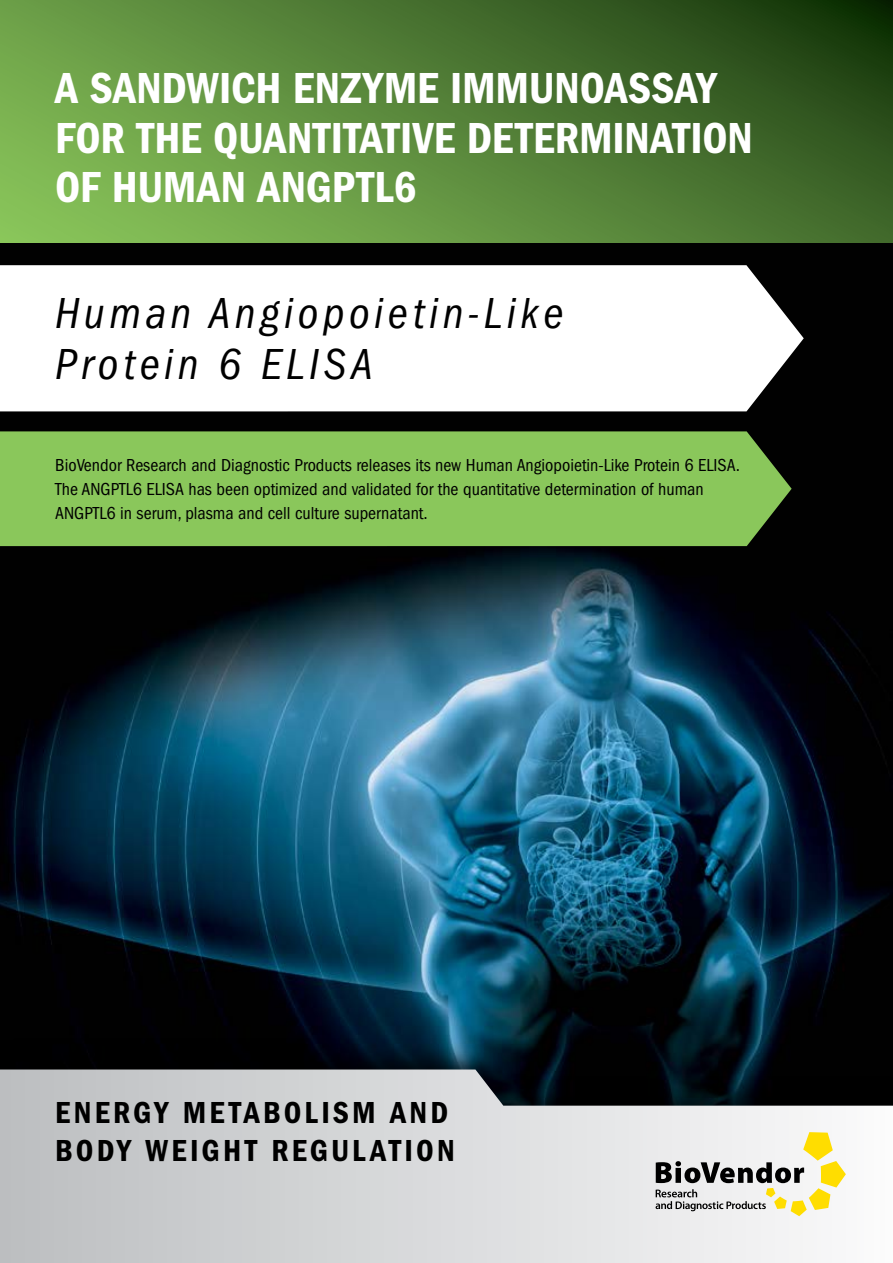
<style>
.page{position:relative;width:893px;height:1263px;background:#fff}
.page>*{position:absolute;margin:0;border:0;box-sizing:border-box;transform-origin:0 0}
.t1{font:45px/49.5px "ITC Franklin Gothic Std Dm Cd";letter-spacing:-.005em;color:#fff}
.t2{font:italic condensed 45px/51px "ITC Franklin Gothic Std";letter-spacing:.1em;color:#000}
.t3{font:31.5px/37.8px "ITC Franklin Gothic Std Dm Cd";letter-spacing:.1em;color:#000}
.t4{font:condensed 18px/24px "ITC Franklin Gothic Std";color:#000}
</style>
<div class="page">
<img style="left:0;top:242px;width:893px;height:796px">
<div style="left:0;top:1038px;width:893px;height:225px;background:#000;opacity:.8"></div>
<svg style="left:0;top:1069px;width:893px;height:194px;background:#c2c4c5"></svg>
<svg style="left:0;top:0;width:893px;height:242px;background:#558238"></svg>
<div style="left:0;top:431px;width:792px;height:115px;background:#8ac75b"></div>
<svg style="left:0;top:265px;width:804px;height:146px"></svg>
<svg style="left:656px;top:1132px;width:190px;height:84px"></svg>
<h1 class="t1" style="left:55px;top:64px;width:699px">A SANDWICH ENZYME IMMUNOASSAY<br>FOR THE QUANTITATIVE DETERMINATION<br>OF HUMAN ANGPTL6</h1>
<h1 class="t2" style="left:55px;top:288px;width:509px">Human Angiopoietin-Like<br>Protein 6 ELISA</h1>
<p class="t4" style="left:55px;top:453px;width:686px">BioVendor Research and Diagnostic Products releases its new Human Angiopoietin-Like Protein 6 ELISA.<br>The ANGPTL6 ELISA has been optimized and validated for the quantitative determination of human<br>ANGPTL6 in serum, plasma and cell culture supernatant.</p>
<h2 class="t3" style="left:55px;top:1094px;width:401px">ENERGY METABOLISM AND<br>BODY WEIGHT REGULATION</h2>
</div>
